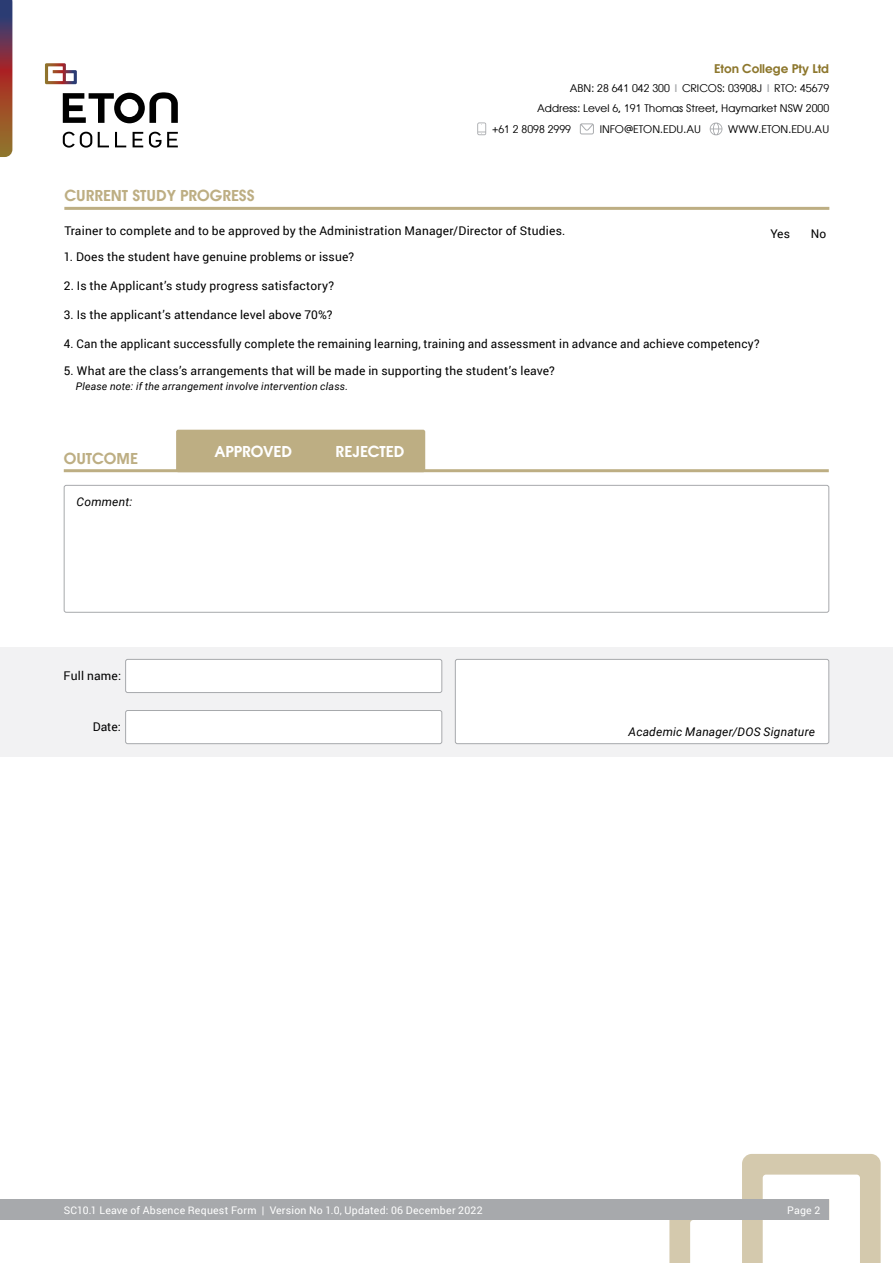
<style>
.page{position:relative;width:893px;height:1263px;background:#fff}
.page>*{position:absolute;margin:0;border:0;box-sizing:border-box;transform-origin:0 0}
.t1{font:600 15px "Atlanta";color:#bdae83}
.t2{font:600 15px "Atlanta";color:#fff}
.t3{font:12px "Roboto";letter-spacing:.015em;color:#000}
.t4{font:italic 12px "Roboto";letter-spacing:.015em;color:#000}
.t5{font:600 12px "Atlanta";color:#8d772d}
.t6{font:10.5px/19.5px "Atlanta";color:#000;text-align:right}
.t7{font:10.5px "Roboto";letter-spacing:.025em;color:#fff}
.t8{font:italic 10.5px "Roboto";letter-spacing:.02em;color:#000}
.s1{font-weight:600;color:#a7a9ac}
</style>
<div class="page">
<svg style="left:669px;top:1154px;width:212px;height:109px"></svg>
<div style="left:0;top:1199px;width:829px;height:21px;background:#a7a9ac"></div>
<svg style="left:0;top:0;width:12px;height:157px"></svg>
<svg style="left:63px;top:132px;width:29px;height:16px"></svg>
<svg style="left:98px;top:132px;width:11px;height:15px"></svg>
<svg style="left:115px;top:132px;width:11px;height:15px"></svg>
<svg style="left:133px;top:132px;width:10px;height:15px"></svg>
<svg style="left:149px;top:132px;width:12px;height:16px"></svg>
<svg style="left:167px;top:132px;width:11px;height:15px"></svg>
<svg style="left:63px;top:92px;width:115px;height:31px"></svg>
<svg style="left:45px;top:63px;width:32px;height:21px"></svg>
<hr style="left:64px;top:207px;width:765px;height:3px;background:#bdae83">
<div style="left:0;top:647px;width:893px;height:109px;background:#f2f2f3"></div>
<div style="left:126px;top:710px;width:316px;height:34px;background:#fff;border-radius:2px"></div>
<div style="left:125px;top:710px;width:317px;height:34px;border:1px solid #a7a9ac;border-radius:2px"></div>
<div style="left:126px;top:659px;width:316px;height:33px;background:#fff;border-radius:2px"></div>
<div style="left:125px;top:659px;width:317px;height:34px;border:1px solid #a7a9ac;border-radius:2px"></div>
<div style="left:455px;top:659px;width:374px;height:85px;background:#fff;border-radius:2px"></div>
<div style="left:455px;top:659px;width:374px;height:85px;border:1px solid #a7a9ac;border-radius:2px"></div>
<div style="left:176px;top:430px;width:249px;height:42px;background:#bdae83;border-radius:2px"></div>
<div style="left:64px;top:485px;width:765px;height:128px;border:1px solid #a7a9ac;border-radius:2px"></div>
<hr style="left:64px;top:469px;width:765px;height:3px;background:#bdae83">
<svg style="left:477px;top:122px;width:9px;height:13px"></svg>
<svg style="left:580px;top:123px;width:14px;height:11px"></svg>
<svg style="left:710px;top:123px;width:12px;height:12px"></svg>
<p class="t5" style="left:714px;top:60px;width:116px">Eton College Pty Ltd</p>
<p class="t6" style="left:537px;top:78px;width:294px">ABN: 28 641 042 300 <span class="s1">|</span> CRICOS: 03908J <span class="s1">|</span> RTO: 45679<br>Address: Level 6, 191 Thomas Street, Haymarket NSW 2000</p>
<p class="t6" style="left:492px;top:119px;width:81px">+61 2 8098 2999</p>
<p class="t6" style="left:600px;top:119px;width:103px">INFO@ETON.EDU.AU</p>
<p class="t6" style="left:728px;top:119px;width:102px">WWW.ETON.EDU.AU</p>
<p class="t1" style="left:64px;top:185px;width:192px">CURRENT STUDY PROGRESS</p>
<p class="t3" style="left:64px;top:222px;width:502px">Trainer to complete and to be approved by the Administration Manager/Director of Studies.</p>
<p class="t3" style="left:64px;top:249px;width:292px">1. Does the student have genuine problems or issue?</p>
<p class="t3" style="left:64px;top:278px;width:272px">2. Is the Applicant’s study progress satisfactory?</p>
<p class="t3" style="left:64px;top:307px;width:270px">3. Is the applicant’s attendance level above 70%?</p>
<p class="t3" style="left:64px;top:336px;width:697px">4. Can the applicant successfully complete the remaining learning, training and assessment in advance and achieve competency?</p>
<p class="t3" style="left:64px;top:363px;width:492px">5. What are the class’s arrangements that will be made in supporting the student’s leave?</p>
<p class="t8" style="left:76px;top:379px;width:274px">Please note: if the arrangement involve intervention class.</p>
<p class="t3" style="left:770px;top:225px;width:21px">Yes</p>
<p class="t3" style="left:811px;top:225px;width:17px">No</p>
<p class="t1" style="left:64px;top:447px;width:76px">OUTCOME</p>
<p class="t4" style="left:77px;top:493px;width:57px">Comment:</p>
<p class="t2" style="left:214px;top:440px;width:79px">APPROVED</p>
<p class="t2" style="left:336px;top:440px;width:70px">REJECTED</p>
<p class="t3" style="left:64px;top:667px;width:59px">Full name:</p>
<p class="t3" style="left:93px;top:718px;width:29px">Date:</p>
<p class="t4" style="left:629px;top:724px;width:188px">Academic Manager/DOS Signature</p>
<p class="t7" style="left:64px;top:1202px;width:420px">SC10.1 Leave of Absence Request Form | Version No 1.0, Updated: 06 December 2022</p>
<p class="t7" style="left:787px;top:1202px;width:35px">Page 2</p>
</div>
